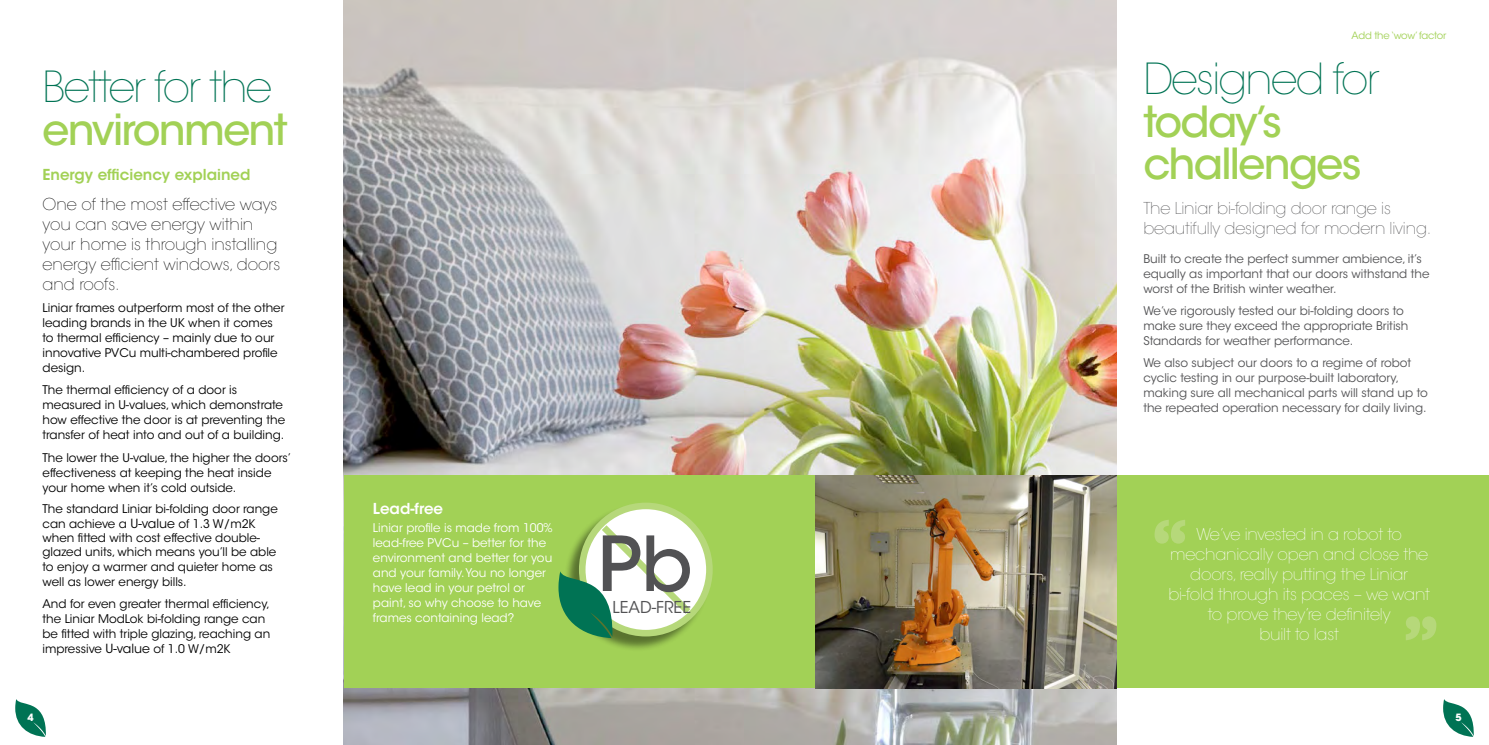
<style>
.page{position:relative;width:1489px;height:745px;background:#fff}
.page>*{position:absolute;margin:0;border:0;box-sizing:border-box;transform-origin:0 0}
.t1{font:500 75px "ITC Avant Garde Std";color:#525254}
.t2{font:500 42.5px/42.5px "ITC Avant Garde Std";letter-spacing:-.04em;color:#a2d156}
.t3{font:200 42.5px "ITC Avant Garde Std";letter-spacing:-.04em;color:#007354}
.t4{font:200 16.25px/20px "ITC Avant Garde Std";letter-spacing:-.01em;color:#fff;text-align:center}
.t5{font:200 16.25px/20px "ITC Avant Garde Std";color:#000}
.t6{font:200 16.25px/20px "ITC Avant Garde Std";letter-spacing:-.01em;color:#525254}
.t7{font:16.25px "ITC Avant Garde Std";color:#525254}
.t8{font:600 15px "ITC Avant Garde Std";color:#a2d156}
.t9{font:600 15px "ITC Avant Garde Std";color:#fff}
.t10{font:11.88px/15px "ITC Avant Garde Std";color:#000}
.t11{font:11.88px/15px "ITC Avant Garde Std";color:#525254}
.t12{font:11.88px/15px "ITC Avant Garde Std";color:#fff}
.t13{font:10px "ITC Avant Garde Std";letter-spacing:-.02em;color:#a2d156}
.t14{font:700 10px "ITC Avant Garde Std";color:#fff}
.s1{font-size:12.5px}
</style>
<div class="page">
<svg style="left:15px;top:699px;width:31px;height:37px"></svg>
<img style="left:344px;top:0;width:400px;height:744px">
<div style="left:344px;top:475px;width:400px;height:213px;background:#a2d156"></div>
<div style="left:563px;top:504px;width:147px;height:147px;background:#000;opacity:.45"></div>
<svg style="left:582px;top:505px;width:127px;height:127px"></svg>
<div style="left:579px;top:502px;width:133px;height:134px;border:7px solid #b6d87a;border-radius:50%"></div>
<svg style="left:558px;top:518px;width:139px;height:119px;background:#c1dcb9"></svg>
<svg style="left:1443px;top:699px;width:30px;height:37px"></svg>
<img style="left:744px;top:0;width:372px;height:744px">
<div style="left:745px;top:475px;width:743px;height:213px;background:#a2d156"></div>
<hr style="left:744px;top:475px;width:1px;height:213px;background:#a2d156">
<svg style="left:1154px;top:520px;width:31px;height:23px"></svg>
<svg style="left:1406px;top:616px;width:30px;height:24px"></svg>
<img style="left:815px;top:475px;width:301px;height:213px">
<h2 class="t3" style="left:43px;top:62px;width:231px">Better for the</h2>
<h2 class="t2" style="left:43px;top:108px;width:247px">environment</h2>
<p class="t8" style="left:43px;top:165px;width:209px">Energy efficiency explained</p>
<h3 class="t5" style="left:43px;top:194px;width:239px">One of the most effective ways you can save energy within your home is through installing energy efficient windows, doors and roofs.</h3>
<p class="t10" style="left:43px;top:300px;width:243px">Liniar frames outperform most of the other leading brands in the UK when it comes to thermal efficiency – mainly due to our innovative PVCu multi-chambered profile design.</p>
<p class="t10" style="left:43px;top:382px;width:244px">The thermal efficiency of a door is measured in U-values, which demonstrate how effective the door is at preventing the transfer of heat into and out of a building.</p>
<p class="t10" style="left:43px;top:449px;width:250px">The lower the U-value, the higher the doors’ effectiveness at keeping the heat inside your home when it’s cold outside.</p>
<p class="t10" style="left:43px;top:501px;width:237px;line-height:14.5px">The standard Liniar bi-folding door range can achieve a <span class="s1">U-value</span> of 1.3 W/m2K when fitted with cost effective double&shy;glazed units, which means you’ll be able to enjoy a warmer and quieter home as well as lower energy bills.</p>
<p class="t10" style="left:43px;top:595px;width:229px">And for even greater thermal efficiency, the Liniar ModLok bi-folding range can be fitted with triple glazing, reaching an impressive <span class="s1">U-value</span> of 1.0 W/m2K</p>
<p class="t14" style="left:27px;top:710px;width:8px">4</p>
<p class="t9" style="left:373px;top:498px;width:72px">Lead-free</p>
<p class="t12" style="left:373px;top:520px;width:181px">Liniar profile is made from 100% lead-free PVCu – better for the environment and better for you and your family. You no longer have lead in your petrol or paint, so why choose to have frames containing lead?</p>
<h1 class="t1" style="left:597px;top:517px;width:96px">Pb</h1>
<h3 class="t7" style="left:612px;top:596px;width:80px">LEAD-FREE</h3>
<p class="t13" style="left:1351px;top:30px;width:96px">Add the ‘wow’ factor</p>
<h2 class="t3" style="left:1143px;top:54px;width:238px">Designed for</h2>
<h2 class="t2" style="left:1143px;top:100px;width:220px">today’s challenges</h2>
<h3 class="t6" style="left:1143px;top:198px;width:289px">The Liniar bi-folding door range is beautifully designed for modern living.</h3>
<p class="t11" style="left:1143px;top:251px;width:288px">Built to create the perfect summer ambience, it’s equally as important that our doors withstand the worst of the British winter weather.</p>
<p class="t11" style="left:1143px;top:303px;width:267px">We’ve rigorously tested our bi-folding doors to make sure they exceed the appropriate British<br>Standards for weather performance.</p>
<p class="t11" style="left:1143px;top:355px;width:286px">We also subject our doors to a regime of robot cyclic testing in our purpose-built laboratory, making sure all mechanical parts will stand up to the repeated operation necessary for daily living.</p>
<h3 class="t4" style="left:1168px;top:524px;width:263px">We’ve invested in a robot to mechanically open and close the doors, really putting the Liniar bi-fold through its paces – we want to prove they’re definitely<br>built to last</h3>
<p class="t14" style="left:1455px;top:710px;width:8px">5</p>
</div>
